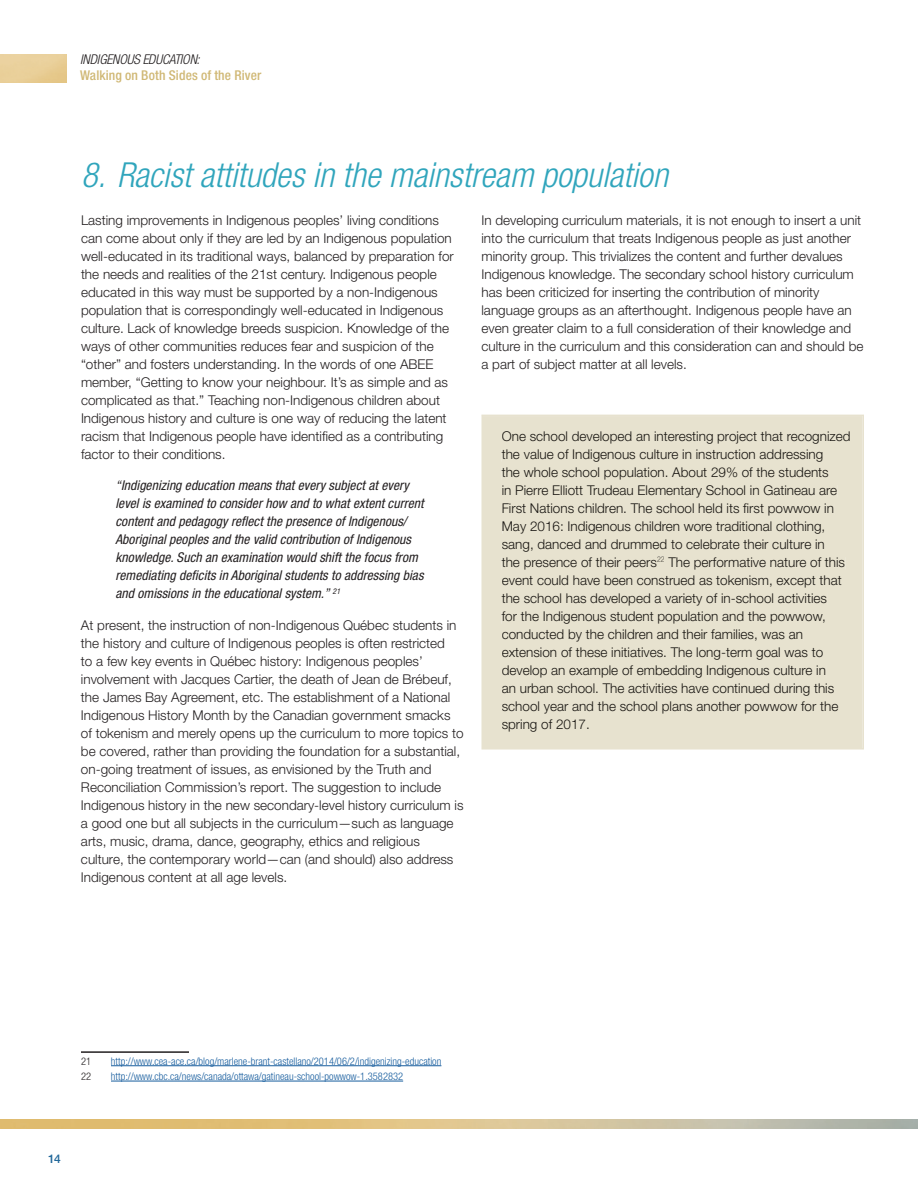
<style>
.page{position:relative;width:918px;height:1188px;background:#fff}
.page>*{position:absolute;margin:0;border:0;box-sizing:border-box;transform-origin:0 0}
.t1{font:italic 300 condensed 34.5px "Helvetica Neue LT Std";color:#30a5bc}
.t2{font:300 13.5px/18px "Helvetica Neue LT Std";color:#231f20}
.t3{font:300 13.5px/18px "Helvetica Neue LT Std";color:#191612}
.t4{font:italic condensed 13.5px/18px "Helvetica Neue LT Std";letter-spacing:.005em;color:#231f20}
.t5{font:500 condensed 13.5px "Helvetica Neue LT Std";letter-spacing:.01em;color:#d0b875}
.t6{font:italic 300 condensed 13.5px "Helvetica Neue LT Std";letter-spacing:-.005em;color:#231f20}
.t7{font:500 12px "Helvetica Neue LT Std";color:#22689a}
.t8{font:300 condensed 10.5px "Helvetica Neue LT Std";color:#175d9e}
.t9{font:300 condensed 10.5px "Helvetica Neue LT Std";color:#231f20}
</style>
<div class="page">
<hr style="left:81px;top:1051px;width:108px;height:2px;background:#231f20">
<hr style="left:111px;top:1065px;width:330px;height:1px;background:#175d9e">
<hr style="left:111px;top:1081px;width:292px;height:1px;background:#175d9e">
<div style="left:481px;top:415px;width:383px;height:335px;background:#e7e2cf"></div>
<p class="t6" style="left:80px;top:51px;width:121px">INDIGENOUS EDUCATION:</p>
<p class="t5" style="left:80px;top:67px;width:183px">Walking on Both Sides of the River</p>
<h1 class="t1" style="left:81px;top:155px;width:589px">8. Racist attitudes in the mainstream population</h1>
<p class="t2" style="left:81px;top:211px;width:374px">Lasting improvements in Indigenous peoples’ living conditions can come about only if they are led by an Indigenous population well-educated in its traditional ways, balanced by preparation for the needs and realities of the 21st century. Indigenous people educated in this way must be supported by a non-Indigenous population that is correspondingly well-educated in Indigenous culture. Lack of knowledge breeds suspicion. Knowledge of the ways of other communities reduces fear and suspicion of the “other” and fosters understanding. In the words of one ABEE member, “Getting to know your neighbour. It’s as simple and as complicated as that.” Teaching non-Indigenous children about Indigenous history and culture is one way of reducing the latent racism that Indigenous people have identified as a contributing factor to their conditions.</p>
<p class="t4" style="left:116px;top:477px;width:310px">“Indigenizing education means that every subject at every level is examined to consider how and to what extent current content and pedagogy reflect the presence of Indigenous/ Aboriginal peoples and the valid contribution of Indigenous knowledge. Such an examination would shift the focus from remediating deficits in Aboriginal students to addressing bias and omissions in the educational system.” <sup>21</sup></p>
<p class="t2" style="left:81px;top:616px;width:384px">At present, the instruction of non-Indigenous Québec students in the history and culture of Indigenous peoples is often restricted<br>to a few key events in Québec history: Indigenous peoples’ involvement with Jacques Cartier, the death of Jean de Brébeuf, the James Bay Agreement, etc. The establishment of a National Indigenous History Month by the Canadian government smacks of tokenism and merely opens up the curriculum to more topics to be covered, rather than providing the foundation for a substantial, on-going treatment of issues, as envisioned by the Truth and Reconciliation Commission’s report. The suggestion to include Indigenous history in the new secondary-level history curriculum is a good one but all subjects in the curriculum—such as language arts, music, drama, dance, geography, ethics and religious culture, the contemporary world—can (and should) also address Indigenous content at all age levels.</p>
<p class="t2" style="left:482px;top:211px;width:384px">In developing curriculum materials, it is not enough to insert a unit into the curriculum that treats Indigenous people as just another minority group. This trivializes the content and further devalues Indigenous knowledge. The secondary school history curriculum has been criticized for inserting the contribution of minority language groups as an afterthought. Indigenous people have an even greater claim to a full consideration of their knowledge and culture in the curriculum and this consideration can and should be a part of subject matter at all levels.</p>
<p class="t3" style="left:502px;top:427px;width:350px">One school developed an interesting project that recognized the value of Indigenous culture in instruction addressing<br>the whole school population. About 29% of the students<br>in Pierre Elliott Trudeau Elementary School in Gatineau are First Nations children. The school held its first powwow in May 2016: Indigenous children wore traditional clothing, sang, danced and drummed to celebrate their culture in<br>the presence of their peers<sup>22</sup> The performative nature of this event could have been construed as tokenism, except that the school has developed a variety of in-school activities<br>for the Indigenous student population and the powwow, conducted by the children and their families, was an extension of these initiatives. The long-term goal was to develop an example of embedding Indigenous culture in<br>an urban school. The activities have continued during this school year and the school plans another powwow for the spring of 2017.</p>
<p class="t2" style="left:560px;top:481px;width:6px">ll</p>
<p class="t9" style="left:81px;top:1055px;width:12px">21</p>
<p class="t8" style="left:111px;top:1055px;width:332px">http://www.cea-ace.ca/blog/marlene-brant-castellano/2014/06/2/indigenizing-education</p>
<p class="t9" style="left:81px;top:1070px;width:12px">22</p>
<p class="t8" style="left:111px;top:1070px;width:294px">http://www.cbc.ca/news/canada/ottawa/gatineau-school-powwow-1.3582832</p>
<p class="t7" style="left:48px;top:1151px;width:14px">14</p>
</div>
